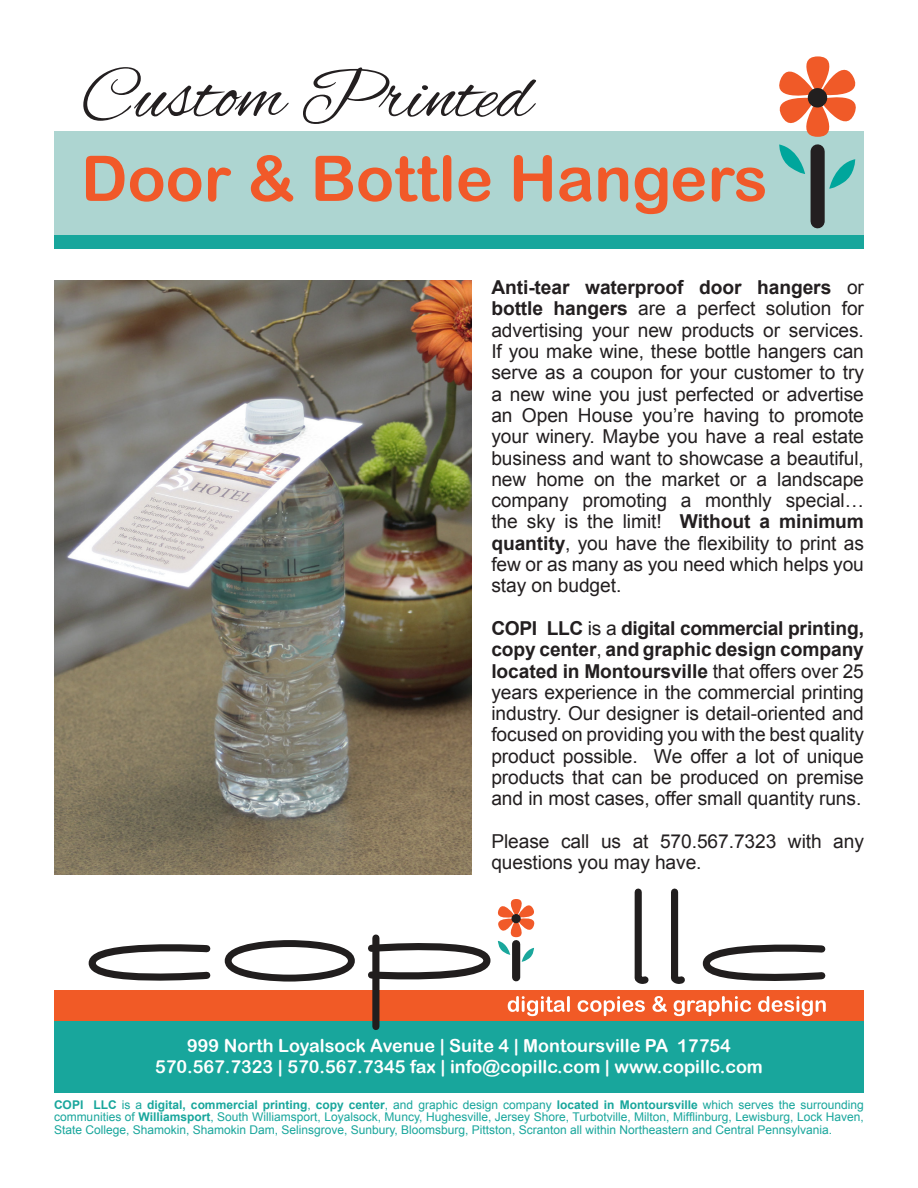
<style>
.page{position:relative;width:918px;height:1188px;background:#fff}
.page>*{position:absolute;margin:0;border:0;box-sizing:border-box;transform-origin:0 0}
.t1{font:75px "Alex Brush";color:#231f20}
.t2{font:63px "Arial Rounded MT Bold";color:#f15929}
.t3{font:19.2px/21.3px "Arial";letter-spacing:-.005em;color:#231f20;text-align:justify}
.t4{font:18px "Arial Rounded MT Bold";color:#fff}
.t5{font:12px/12.8px "Arial";color:#18a69c;text-align:justify}
.s1{font-weight:700}
</style>
<div class="page">
<div style="left:54px;top:1019px;width:810px;height:74px;background:#18a69c"></div>
<div style="left:54px;top:131px;width:810px;height:105px;background:#add5d1"></div>
<div style="left:54px;top:990px;width:810px;height:31px;background:#f15a26"></div>
<svg style="left:88px;top:944px;width:123px;height:37px"></svg>
<svg style="left:225px;top:940px;width:130px;height:42px"></svg>
<div style="left:372px;top:938px;width:7px;height:89px;background:#211e1e"></div>
<svg style="left:634px;top:888px;width:15px;height:96px"></svg>
<svg style="left:671px;top:888px;width:14px;height:96px"></svg>
<svg style="left:702px;top:944px;width:124px;height:37px"></svg>
<svg style="left:508px;top:996px;width:62px;height:20px"></svg>
<svg style="left:578px;top:996px;width:67px;height:20px"></svg>
<svg style="left:652px;top:996px;width:15px;height:16px"></svg>
<svg style="left:674px;top:996px;width:77px;height:20px"></svg>
<svg style="left:758px;top:996px;width:68px;height:20px"></svg>
<svg style="left:368px;top:899px;width:167px;height:83px"></svg>
<div style="left:54px;top:235px;width:810px;height:13px;background:#18a69c"></div>
<img style="left:54px;top:280px;width:417px;height:594px">
<div style="left:811px;top:151px;width:14px;height:70px;background:#231f20"></div>
<svg style="left:779px;top:56px;width:77px;height:133px"></svg>
<p class="t1" style="left:81px;top:54px;width:453px">Custom Printed</p>
<p class="t2" style="left:81px;top:141px;width:688px">Door &amp; Bottle Hangers</p>
<p class="t3" style="left:491px;top:277px;width:374px"><span class="s1">Anti-tear waterproof door hangers</span> or <span class="s1">bottle hangers</span> are a perfect solution for advertising your new products or services.<br>If you make wine, these bottle hangers can serve as a coupon for your customer to try a new wine you just perfected or advertise an Open House you’re having to promote your winery. Maybe you have a real estate business and want to showcase a beautiful, new home on the market or a landscape company promoting a monthly special… the sky is the limit! <span class="s1">Without a minimum quantity</span>, you have the flexibility to print as few or as many as you need which helps you stay on budget.</p>
<p class="t3" style="left:491px;top:618px;width:374px"><span class="s1">COPI LLC</span> is a <span class="s1">digital commercial printing, copy center</span>, <span class="s1">and graphic design company located in Montoursville</span> that offers over 25 years experience in the commercial printing industry. Our designer is detail-oriented and focused on providing you with the best quality product possible. We offer a lot of unique products that can be produced on premise and in most cases, offer small quantity runs.</p>
<p class="t3" style="left:491px;top:831px;width:374px">Please call us at 570.567.7323 with any questions you may have.</p>
<p class="t4" style="left:187px;top:1035px;width:545px">999 North Loyalsock Avenue | Suite 4 | Montoursville PA 17754</p>
<p class="t4" style="left:155px;top:1056px;width:609px">570.567.7323 | 570.567.7345 fax | info@copillc.com | www.copillc.com</p>
<p class="t5" style="left:54px;top:1098px;width:811px"><span class="s1">COPI LLC</span> is a <span class="s1">digital, commercial printing</span>, <span class="s1">copy center</span>, and graphic design company <span class="s1">located in Montoursville</span> which serves the surrounding communities of <span class="s1">Williamsport</span>, South Williamsport, Loyalsock, Muncy, Hughesville, Jersey Shore, Turbotville, Milton, Mifflinburg, Lewisburg, Lock Haven, State College, Shamokin, Shamokin Dam, Selinsgrove, Sunbury, Bloomsburg, Pittston, Scranton all within Northeastern and Central Pennsylvania.</p>
</div>
